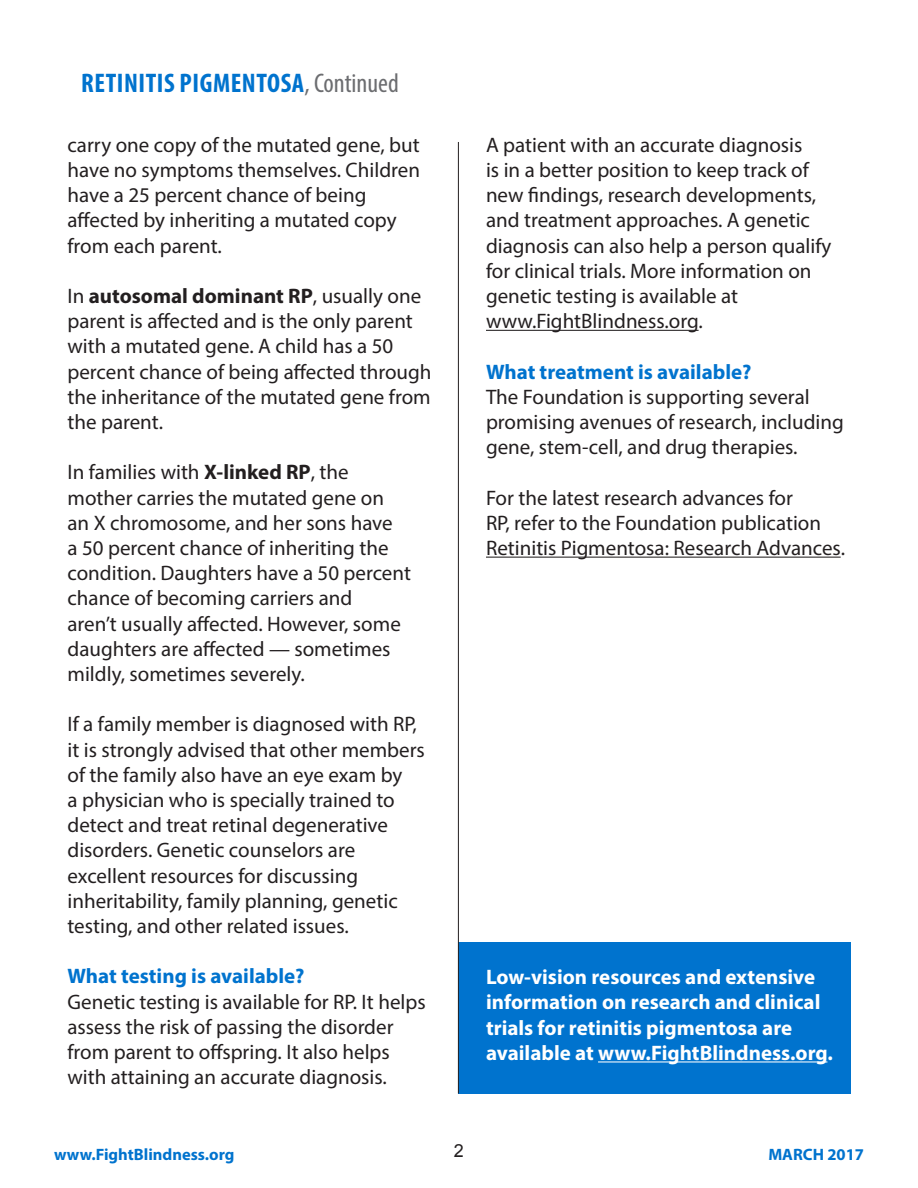
<style>
.page{position:relative;width:918px;height:1188px;background:#fff}
.page>*{position:absolute;margin:0;border:0;box-sizing:border-box;transform-origin:0 0}
.t1{font:700 condensed 27px "Myriad Pro";letter-spacing:.02em;color:#0073ce}
.Paragraph{font:21px/25.2px "Myriad Pro";color:#231f20}
.t2{font:700 21px/25.2px "Myriad Pro";color:#fff}
.t3{font:700 21px "Myriad Pro";color:#0073ce}
.t4{font:18px "Arial";color:#231f20}
.t5{font:700 16.5px "Myriad Pro";color:#0073ce}
.s1{font-weight:400;color:#6c6d70}
.s2{font-weight:700}
</style>
<div class="page">
<div style="left:458px;top:942px;width:392px;height:152px;background:#0073ce"></div>
<hr style="left:458px;top:142px;width:1px;height:951px;background:#231f20">
<hr style="left:486px;top:330px;width:213px;height:1px;background:#231f20">
<hr style="left:486px;top:557px;width:355px;height:1px;background:#231f20">
<hr style="left:598px;top:1061px;width:229px;height:1px;background:#fff">
<p class="t1" style="left:81px;top:66px;width:319px">RETINITIS PIGMENTOSA<span class="s1">, Continued</span></p>
<p class="Paragraph" style="left:68px;top:132px;width:354px">carry one copy of the mutated gene, but have no symptoms themselves. Children have a 25 percent chance of being affected by inheriting a mutated copy from each parent.</p>
<p class="Paragraph" style="left:68px;top:283px;width:366px">In <span class="s2">autosomal dominant RP</span>, usually one parent is affected and is the only parent with a mutated gene. A child has a 50 percent chance of being affected through the inheritance of the mutated gene from the parent.</p>
<p class="Paragraph" style="left:68px;top:459px;width:345px">In families with <span class="s2">X-linked RP</span>, the mother carries the mutated gene on<br>an X chromosome, and her sons have<br>a 50 percent chance of inheriting the condition. Daughters have a 50 percent chance of becoming carriers and<br>aren’t usually affected. However, some daughters are affected — sometimes mildly, sometimes severely.</p>
<p class="Paragraph" style="left:68px;top:711px;width:359px">If a family member is diagnosed with RP, it is strongly advised that other members of the family also have an eye exam by<br>a physician who is specially trained to detect and treat retinal degenerative disorders. Genetic counselors are excellent resources for discussing inheritability, family planning, genetic testing, and other related issues.</p>
<p class="t3" style="left:68px;top:963px;width:239px">What testing is available?</p>
<p class="Paragraph" style="left:68px;top:989px;width:360px">Genetic testing is available for RP. It helps assess the risk of passing the disorder from parent to offspring. It also helps with attaining an accurate diagnosis.</p>
<p class="Paragraph" style="left:486px;top:132px;width:347px">A patient with an accurate diagnosis<br>is in a better position to keep track of new findings, research developments, and treatment approaches. A genetic diagnosis can also help a person qualify for clinical trials. More information on genetic testing is available at www.FightBlindness.org.</p>
<p class="t3" style="left:486px;top:358px;width:267px">What treatment is available?</p>
<p class="Paragraph" style="left:486px;top:384px;width:359px">The Foundation is supporting several promising avenues of research, including gene, stem-cell, and drug therapies.</p>
<p class="Paragraph" style="left:486px;top:485px;width:361px">For the latest research advances for<br>RP, refer to the Foundation publication<br>Retinitis Pigmentosa: Research Advances.</p>
<p class="t2" style="left:486px;top:964px;width:348px">Low-vision resources and extensive information on research and clinical trials for retinitis pigmentosa are available at www.FightBlindness.org.</p>
<p class="t5" style="left:54px;top:1144px;width:182px">www.FightBlindness.org</p>
<p class="t4" style="left:454px;top:1139px;width:12px">2</p>
<p class="t5" style="left:768px;top:1144px;width:97px">MARCH 2017</p>
</div>
